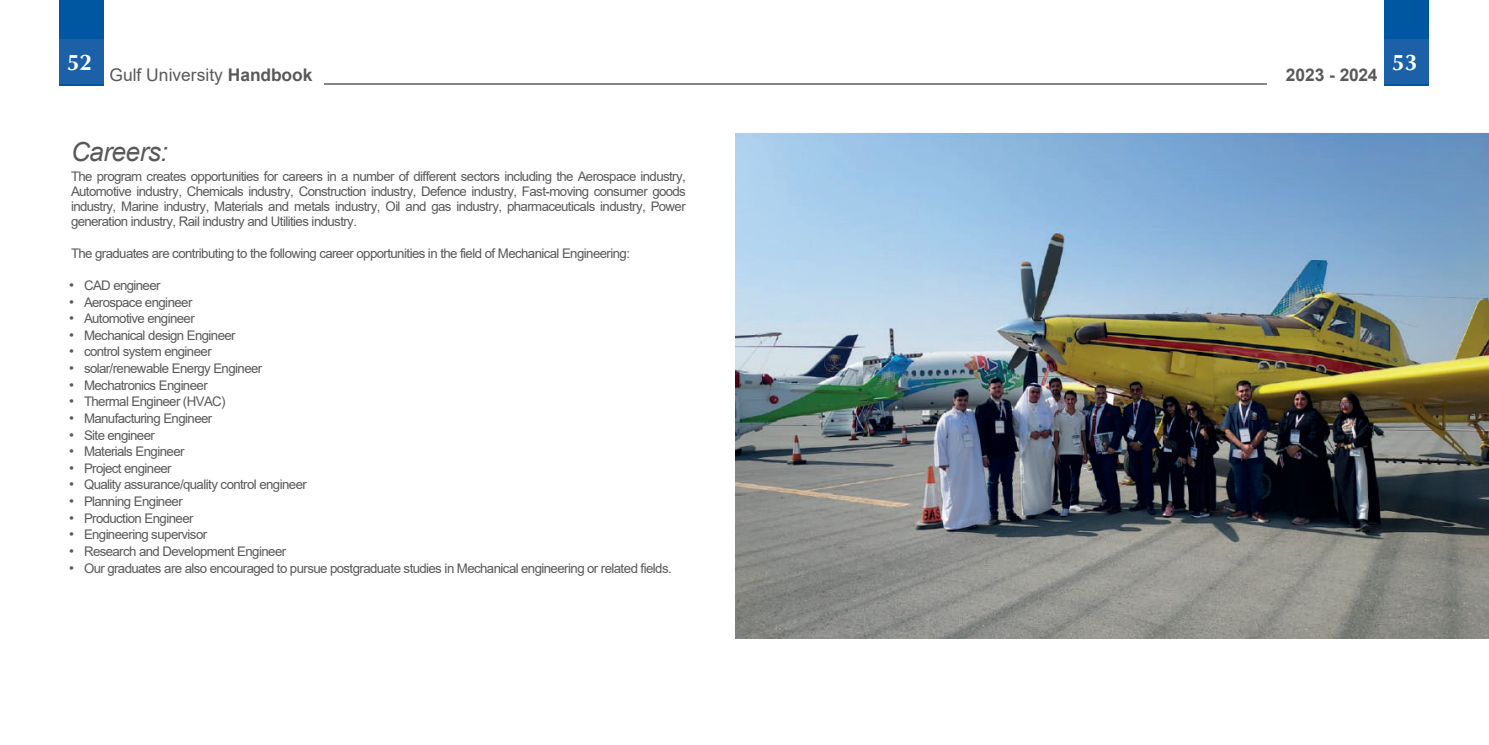
<style>
.page{position:relative;width:1489px;height:745px;background:#fff}
.page>*{position:absolute;margin:0;border:0;box-sizing:border-box;transform-origin:0 0}
.t1{font:italic 26.25px "Arial";letter-spacing:-.02em;color:#58595b}
.t2{font:700 22.75px "Optima";color:#fff}
.t3{font:700 21px "Arial";color:#fff}
.t4{font:17.5px "Arial";color:#58595b}
.t5{font:700 17.5px "Arial";letter-spacing:-.01em;color:#58595b}
.t6{font:13.3px/15px "Arial";letter-spacing:-.045em;color:#58595b;text-align:justify}
.s1{font-weight:700}
.s2{font-size:14px}
</style>
<div class="page">
<div style="left:60px;top:0;width:44px;height:86px;background:#0057a1"></div>
<div style="left:1384px;top:0;width:45px;height:86px;background:#0057a1"></div>
<hr style="left:324px;top:83px;width:943px;height:2px;background:#848789">
<img style="left:736px;top:132px;width:752px;height:506px">
<div style="left:60px;top:40px;width:44px;height:44px;background:#1c61a8"></div>
<div style="left:1384px;top:39px;width:44px;height:44px;background:#1c61a8"></div>
<h2 class="t2" style="left:67px;top:50px;width:27px">52</h2>
<h2 class="t2" style="left:1392px;top:50px;width:27px">53</h2>
<h3 class="t4" style="left:70px;top:63px;width:244px"><sup>48</sup> Gulf University <span class="s1">Handbook</span></h3>
<h3 class="t3" style="left:1395px;top:53px;width:25px">49</h3>
<h3 class="t5" style="left:1285px;top:62px;width:93px">2023 - 2024</h3>
<h1 class="t1" style="left:71px;top:135px;width:98px">Careers:</h1>
<p class="t6" style="left:71px;top:168px;width:616px">The program creates opportunities for careers in a number of different sectors including the Aerospace industry, Automotive industry, Chemicals industry, Construction industry, Defence industry, Fast-moving consumer goods industry, Marine industry, Materials and metals industry, Oil and gas industry, pharmaceuticals industry, Power generation industry, Rail industry and Utilities industry.</p>
<p class="t6" style="left:71px;top:245px;width:560px">The graduates are contributing to the following career opportunities in the field of Mechanical Engineering:</p>
<p class="t6" style="left:69px;top:278px;width:93px"><span class="s2">•</span> CAD engineer</p>
<p class="t6" style="left:69px;top:294px;width:125px"><span class="s2">•</span> Aerospace engineer</p>
<p class="t6" style="left:69px;top:311px;width:127px"><span class="s2">•</span> Automotive engineer</p>
<p class="t6" style="left:69px;top:327px;width:168px"><span class="s2">•</span> Mechanical design Engineer</p>
<p class="t6" style="left:69px;top:344px;width:144px"><span class="s2">•</span> control system engineer</p>
<p class="t6" style="left:69px;top:361px;width:195px"><span class="s2">•</span> solar/renewable Energy Engineer</p>
<p class="t6" style="left:69px;top:377px;width:140px"><span class="s2">•</span> Mechatronics Engineer</p>
<p class="t6" style="left:69px;top:394px;width:158px"><span class="s2">•</span> Thermal Engineer (HVAC)</p>
<p class="t6" style="left:69px;top:411px;width:145px"><span class="s2">•</span> Manufacturing Engineer</p>
<p class="t6" style="left:69px;top:427px;width:87px"><span class="s2">•</span> Site engineer</p>
<p class="t6" style="left:69px;top:444px;width:117px"><span class="s2">•</span> Materials Engineer</p>
<p class="t6" style="left:69px;top:460px;width:104px"><span class="s2">•</span> Project engineer</p>
<p class="t6" style="left:69px;top:477px;width:239px"><span class="s2">•</span> Quality assurance/quality control engineer</p>
<p class="t6" style="left:69px;top:494px;width:115px"><span class="s2">•</span> Planning Engineer</p>
<p class="t6" style="left:69px;top:510px;width:126px"><span class="s2">•</span> Production Engineer</p>
<p class="t6" style="left:69px;top:527px;width:139px"><span class="s2">•</span> Engineering supervisor</p>
<p class="t6" style="left:69px;top:544px;width:218px"><span class="s2">•</span> Research and Development Engineer</p>
<p class="t6" style="left:69px;top:560px;width:604px"><span class="s2">•</span> Our graduates are also encouraged to pursue postgraduate studies in Mechanical engineering or related fields.</p>
</div>
